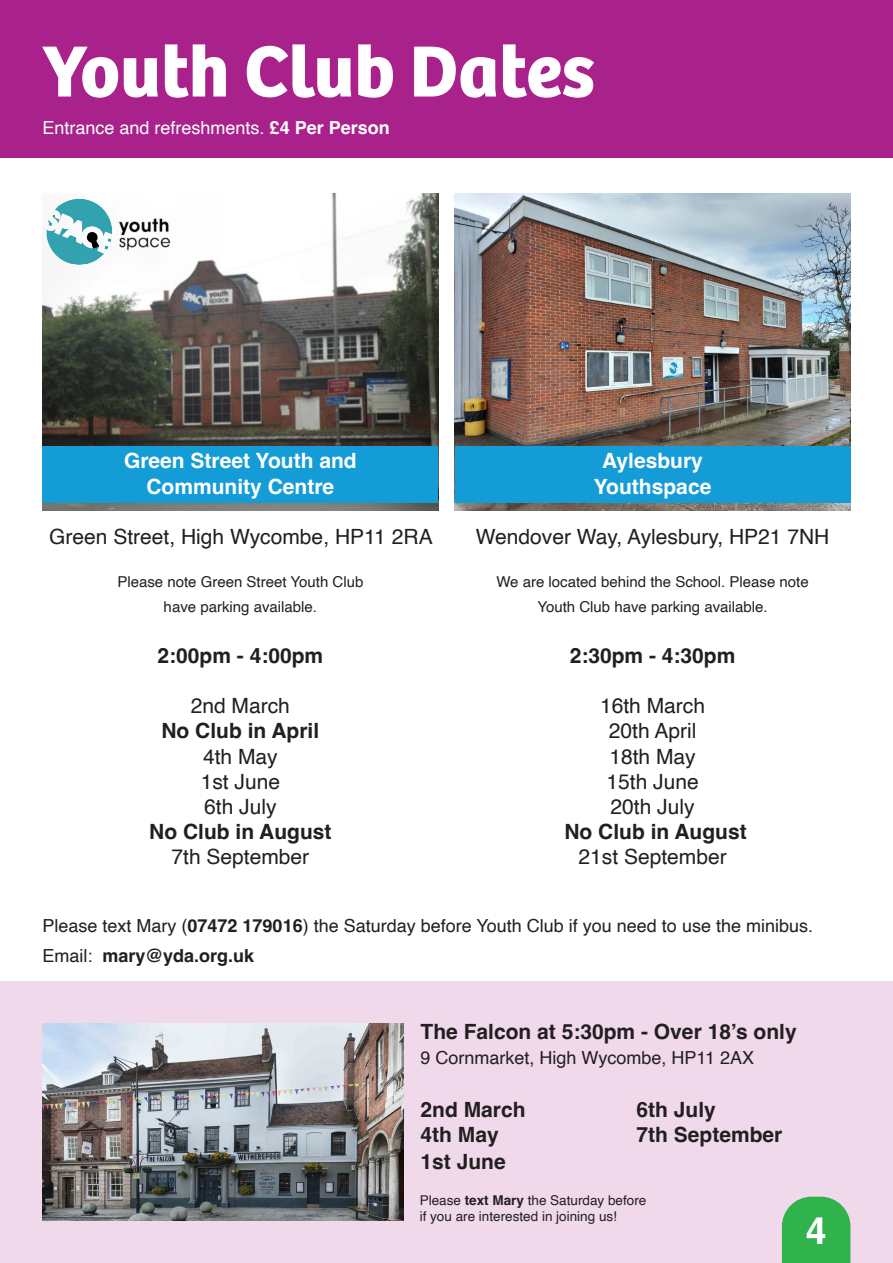
<style>
.page{position:relative;width:893px;height:1263px;background:#fff}
.page>*{position:absolute;margin:0;border:0;box-sizing:border-box;transform-origin:0 0}
.t1{font:700 75px "Bree";color:#fff}
.t2{font:700 37.5px "Helvetica";color:#fff}
.t3{font:21px "Helvetica";color:#231f20}
.t4{font:700 21px "Helvetica";color:#231f20}
.t5{font:700 21px "Helvetica";color:#fff}
.t6{font:18px "Helvetica";color:#231f20}
.t7{font:18px "Helvetica";color:#fff}
.t8{font:700 18px "Helvetica";color:#231f20}
.t9{font:15px "Helvetica";color:#231f20}
.t10{font:13.5px "Helvetica";color:#231f20}
.s1{font-weight:700}
.s2{font-weight:400}
</style>
<div class="page">
<img style="left:43px;top:193px;width:395px;height:317px">
<img style="left:455px;top:193px;width:395px;height:317px">
<div style="left:43px;top:446px;width:395px;height:56px;background:#149cd6"></div>
<div style="left:455px;top:446px;width:395px;height:56px;background:#149cd6"></div>
<div style="left:0;top:981px;width:893px;height:282px;background:#f0d9eb"></div>
<img style="left:44px;top:197px;width:128px;height:72px">
<img style="left:43px;top:1023px;width:360px;height:197px">
<div style="left:0;top:0;width:893px;height:158px;background:#a9228c"></div>
<svg style="left:782px;top:1197px;width:68px;height:66px;background:#3fb558"></svg>
<p class="t1" style="left:43px;top:12px;width:554px">Youth Club Dates</p>
<p class="t7" style="left:43px;top:114px;width:349px">Entrance and refreshments. <span class="s1">£4 Per Person</span></p>
<p class="t5" style="left:124px;top:448px;width:234px">Green Street Youth and</p>
<p class="t5" style="left:146px;top:473px;width:189px">Community Centre</p>
<p class="t3" style="left:49px;top:520px;width:385px">Green Street, High Wycombe, HP11 2RA</p>
<p class="t9" style="left:117px;top:570px;width:248px">Please note Green Street Youth Club</p>
<p class="t9" style="left:164px;top:596px;width:155px">have parking available.</p>
<p class="t4" style="left:158px;top:643px;width:167px">2:00pm - 4:00pm</p>
<p class="t3" style="left:191px;top:690px;width:101px">2nd March</p>
<p class="t4" style="left:161px;top:718px;width:159px">No Club in April</p>
<p class="t3" style="left:203px;top:740px;width:76px">4th May</p>
<p class="t3" style="left:201px;top:765px;width:81px">1st June</p>
<p class="t3" style="left:204px;top:790px;width:74px">6th July</p>
<p class="t4" style="left:149px;top:819px;width:184px">No Club in August</p>
<p class="t3" style="left:171px;top:841px;width:139px">7th September</p>
<p class="t5" style="left:602px;top:448px;width:102px">Aylesbury</p>
<p class="t5" style="left:594px;top:473px;width:119px">Youthspace</p>
<p class="t3" style="left:476px;top:520px;width:355px">Wendover Way, Aylesbury, HP21 7NH</p>
<p class="t9" style="left:496px;top:570px;width:314px">We are located behind the School. Please note</p>
<p class="t9" style="left:537px;top:596px;width:232px">Youth Club have parking available.</p>
<p class="t4" style="left:570px;top:643px;width:167px">2:30pm - 4:30pm</p>
<p class="t3" style="left:600px;top:690px;width:107px">16th March</p>
<p class="t3" style="left:609px;top:715px;width:89px">20th April</p>
<p class="t3" style="left:609px;top:740px;width:88px">18th May</p>
<p class="t3" style="left:606px;top:765px;width:94px">15th June</p>
<p class="t3" style="left:611px;top:790px;width:86px">20th July</p>
<p class="t4" style="left:564px;top:819px;width:184px">No Club in August</p>
<p class="t3" style="left:578px;top:841px;width:150px">21st September</p>
<p class="t6" style="left:43px;top:911px;width:772px">Please text Mary (<span class="s1">07472 179016</span>) the Saturday before Youth Club if you need to use the minibus.</p>
<p class="t8" style="left:43px;top:944px;width:213px"><span class="s2">Email:</span> mary@yda.org.uk</p>
<p class="t4" style="left:421px;top:1019px;width:378px">The Falcon at 5:30pm - Over 18’s only</p>
<p class="t6" style="left:421px;top:1044px;width:335px">9 Cornmarket, High Wycombe, HP11 2AX</p>
<p class="t4" style="left:421px;top:1096px;width:107px">2nd March</p>
<p class="t4" style="left:637px;top:1096px;width:81px">6th July</p>
<p class="t4" style="left:421px;top:1121px;width:80px">4th May</p>
<p class="t4" style="left:637px;top:1121px;width:147px">7th September</p>
<p class="t4" style="left:421px;top:1148px;width:87px">1st June</p>
<p class="t10" style="left:420px;top:1189px;width:228px">Please <span class="s1">text Mary</span> the Saturday before</p>
<p class="t10" style="left:420px;top:1206px;width:199px">if you are interested in joining us!</p>
<p class="t2" style="left:806px;top:1208px;width:22px">4</p>
</div>
